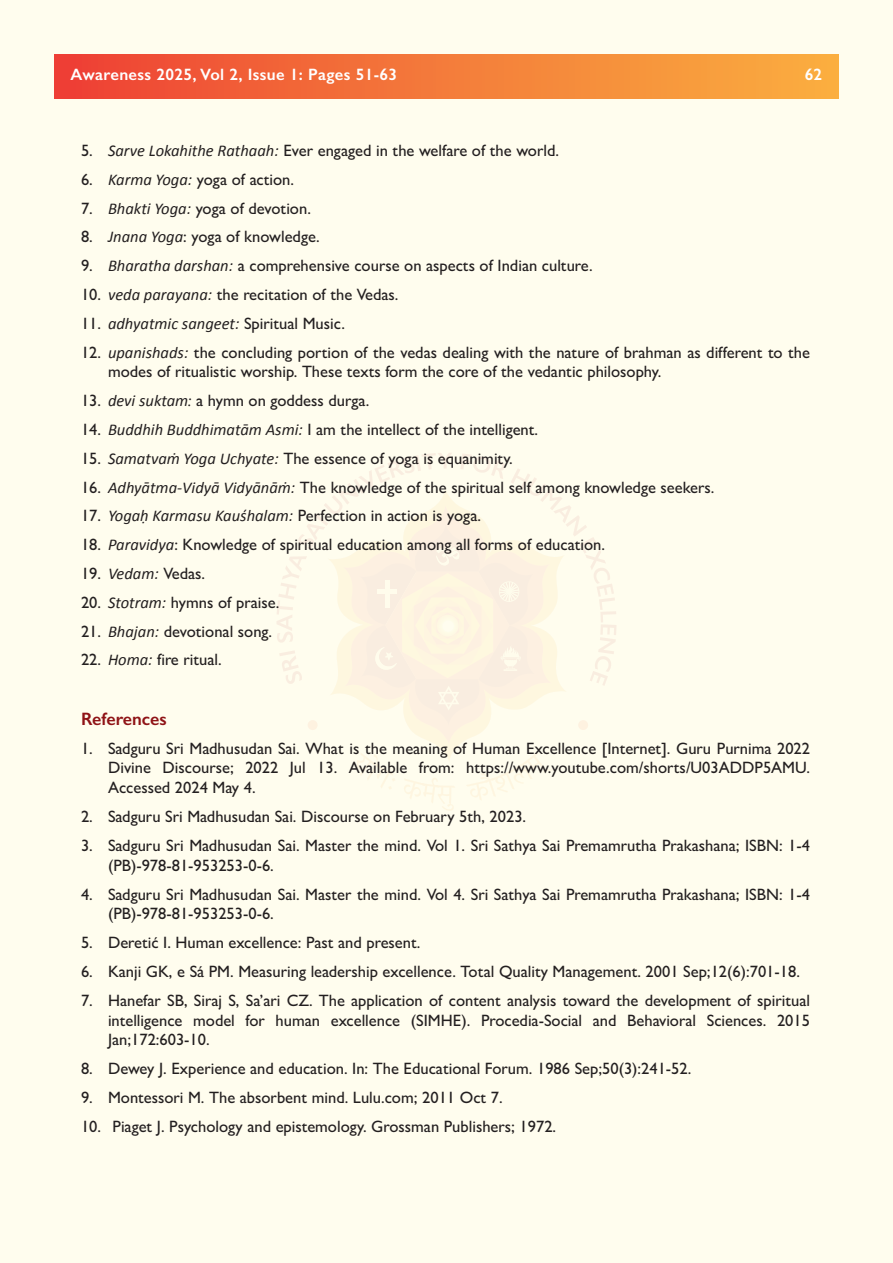
<style>
.page{position:relative;width:893px;height:1263px;background:#fff}
.page>*{position:absolute;margin:0;border:0;box-sizing:border-box;transform-origin:0 0}
.t1{font:600 18px "Gill Sans";color:#8f1316}
.t2{font:500 16.5px/19.8px "Gill Sans";color:#231f20}
.t3{font:600 16.5px "Gill Sans";letter-spacing:.02em;color:#fff}
.s1{font-family:"Calibri";font-weight:400;font-style:italic}
.s2{font-style:italic}
</style>
<div class="page">
<div style="left:0;top:0;width:892px;height:1263px;background:#fffdee"></div>
<hr style="left:892px;top:0;width:1px;height:1263px;background:#fffdee">
<svg style="left:277px;top:453px;width:339px;height:358px"></svg>
<div style="left:54px;top:54px;width:785px;height:44px;background:linear-gradient(to right,#ee4234,#fab140)"></div>
<p class="t3" style="left:71px;top:64px;width:328px">Awareness 2025, Vol 2, Issue 1: Pages 51-63</p>
<p class="t3" style="left:805px;top:64px;width:19px">62</p>
<p class="t2" style="left:81px;top:140px;width:480px">5. <span class="s1">Sarve Lokahithe Rathaah:</span> Ever engaged in the welfare of the world.</p>
<p class="t2" style="left:81px;top:169px;width:214px">6. <span class="s1">Karma Yoga:</span> yoga of action.</p>
<p class="t2" style="left:81px;top:198px;width:231px">7. <span class="s1">Bhakti Yoga:</span> yoga of devotion.</p>
<p class="t2" style="left:81px;top:227px;width:240px">8. <span class="s1">Jnana Yoga</span>: yoga of knowledge.</p>
<p class="t2" style="left:81px;top:256px;width:513px">9. <span class="s1">Bharatha darshan:</span> a comprehensive course on aspects of Indian culture.</p>
<p class="t2" style="left:81px;top:284px;width:319px">10. <span class="s1">veda parayana:</span> the recitation of the Vedas.</p>
<p class="t2" style="left:81px;top:313px;width:265px">11. <span class="s1">adhyatmic sangeet:</span> Spiritual Music.</p>
<p class="t2" style="left:108px;top:342px;width:704px;text-indent:-27px">12. <span class="s1">upanishads:</span> the concluding portion of the vedas dealing with the nature of brahman as different to the modes of ritualistic worship. These texts form the core of the vedantic philosophy.</p>
<p class="t2" style="left:81px;top:391px;width:290px">13. <span class="s1">devi suktam</span><span class="s2">:</span> a hymn on goddess durga.</p>
<p class="t2" style="left:81px;top:419px;width:459px">14. <span class="s1">Buddhih Buddhimatām Asmi:</span> I am the intellect of the intelligent.</p>
<p class="t2" style="left:81px;top:448px;width:433px">15. <span class="s1">Samatvaṁ Yoga Uchyate:</span> The essence of yoga is equanimity.</p>
<p class="t2" style="left:81px;top:477px;width:635px">16. <span class="s1">Adhyātma-Vidyā Vidyānāṁ:</span> The knowledge of the spiritual self among knowledge seekers.</p>
<p class="t2" style="left:81px;top:506px;width:401px">17. <span class="s1">Yogaḥ Karmasu Kauśhalam:</span> Perfection in action is yoga.</p>
<p class="t2" style="left:81px;top:535px;width:525px">18. <span class="s1">Paravidya</span>: Knowledge of spiritual education among all forms of education.</p>
<p class="t2" style="left:81px;top:563px;width:126px">19. <span class="s1">Vedam:</span> Vedas.</p>
<p class="t2" style="left:81px;top:592px;width:200px">20. <span class="s1">Stotram:</span> hymns of praise.</p>
<p class="t2" style="left:81px;top:621px;width:193px">21. <span class="s1">Bhajan:</span> devotional song.</p>
<p class="t2" style="left:81px;top:650px;width:142px">22. <span class="s1">Homa:</span> fire ritual.</p>
<p class="t1" style="left:81px;top:708px;width:87px">References</p>
<p class="t2" style="left:108px;top:738px;width:704px;text-align:justify;text-indent:-27px">1. Sadguru Sri Madhusudan Sai. What is the meaning of Human Excellence [Internet]. Guru Purnima 2022<br>Divine Discourse; 2022 Jul 13. Available from: https://www.youtube.com/shorts/U03ADDP5AMU.<br>Accessed 2024 May 4.</p>
<p class="t2" style="left:81px;top:806px;width:447px">2. Sadguru Sri Madhusudan Sai. Discourse on February 5th, 2023.</p>
<p class="t2" style="left:108px;top:835px;width:703px;text-indent:-27px">3. Sadguru Sri Madhusudan Sai. Master the mind. Vol 1. Sri Sathya Sai Premamrutha Prakashana; ISBN: 1-4 (PB)-978-81-953253-0-6.</p>
<p class="t2" style="left:108px;top:884px;width:703px;text-indent:-27px">4. Sadguru Sri Madhusudan Sai. Master the mind. Vol 4. Sri Sathya Sai Premamrutha Prakashana; ISBN: 1-4 (PB)-978-81-953253-0-6.</p>
<p class="t2" style="left:81px;top:932px;width:341px">5. Deretić I. Human excellence: Past and present.</p>
<p class="t2" style="left:81px;top:961px;width:720px">6. Kanji GK, e Sá PM. Measuring leadership excellence. Total Quality Management. 2001 Sep;12(6):701-18.</p>
<p class="t2" style="left:108px;top:990px;width:704px;text-align:justify;text-indent:-27px">7. Hanefar SB, Siraj S, Sa’ari CZ. The application of content analysis toward the development of spiritual intelligence model for human excellence (SIMHE). Procedia-Social and Behavioral Sciences. 2015<br>Jan;172:603-10.</p>
<p class="t2" style="left:81px;top:1058px;width:612px">8. Dewey J. Experience and education. In: The Educational Forum. 1986 Sep;50(3):241-52.</p>
<p class="t2" style="left:81px;top:1087px;width:423px">9. Montessori M. The absorbent mind. Lulu.com; 2011 Oct 7.</p>
<p class="t2" style="left:81px;top:1116px;width:477px">10. Piaget J. Psychology and epistemology. Grossman Publishers; 1972.</p>
</div>
